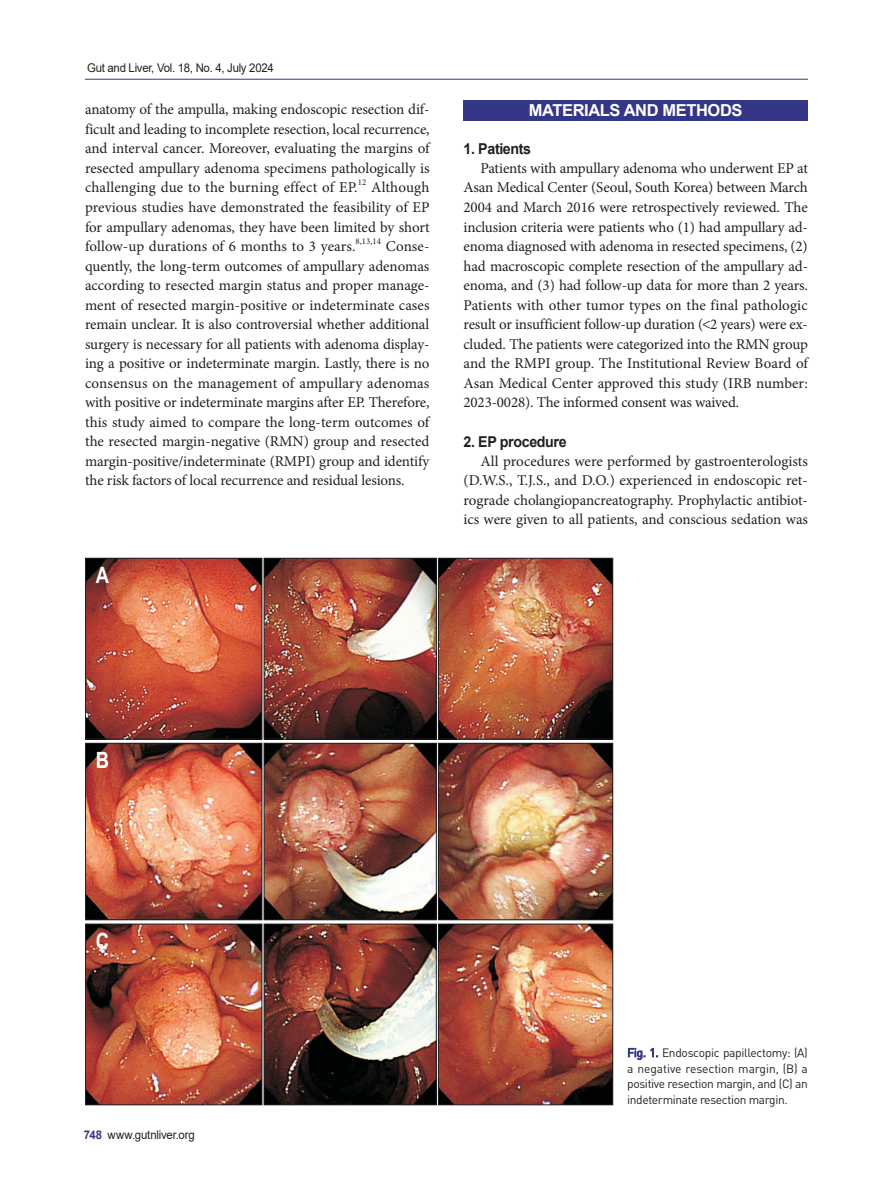
<style>
.page{position:relative;width:893px;height:1191px;background:#fff}
.page>*{position:absolute;margin:0;border:0;box-sizing:border-box;transform-origin:0 0}
.t1{font:700 22.5px "Arial Narrow";color:#fff}
.t2{font:700 16.5px "Arial";letter-spacing:-.025em;color:#fff}
.t3{font:15px/19.5px "Minion Pro";letter-spacing:-.005em;color:#231f20;text-align:justify}
.t4{font:700 15px "Arial";letter-spacing:-.025em;color:#231f20;scale:.95 1}
.t5{font:12px/15.8px "DIN Pro";letter-spacing:-.03em;color:#231f20;text-align:justify}
.t6{font:12px "Arial";letter-spacing:-.025em;color:#231f20;scale:.95 1}
.t7{font:8.7px "Minion Pro";color:#231f20}
.s1{font-family:"Batang Che"}
.s2{font-weight:700;color:#343687}
.s3{color:#343687}
</style>
<div class="page">
<hr style="left:85px;top:79px;width:723px;height:1px;background:#343687">
<div style="left:463px;top:100px;width:345px;height:21px;background:#343687"></div>
<img style="left:85px;top:558px;width:528px;height:547px">
<p class="t6" style="left:87px;top:60px;width:198px">Gut and Liver, Vol. 18, No. 4, July 2024</p>
<p class="t3" style="left:85px;top:100px;width:346px">anatomy of the ampulla, making endoscopic resection dif&shy;ficult and leading to incomplete resection, local recurrence, and interval cancer. Moreover, evaluating the margins of resected ampullary adenoma specimens pathologically is challenging due to the burning effect of EP.</p>
<p class="t7" style="left:358px;top:177px;width:10px">12</p>
<p class="t3" style="left:85px;top:178px;width:346px;text-indent:286px">Although previous studies have demonstrated the feasibility of EP for ampullary adenomas, they have been limited by short follow-up durations of 6 months to 3 years.</p>
<p class="t7" style="left:356px;top:235px;width:27px">8,13,14</p>
<p class="t3" style="left:85px;top:236px;width:346px;text-indent:301px">Conse&shy;quently, the long-term outcomes of ampullary adenomas according to resected margin status and proper manage&shy;ment of resected margin-positive or indeterminate cases remain unclear. It is also controversial whether additional surgery is necessary for all patients with adenoma display&shy;ing a positive or indeterminate margin. Lastly, there is no consensus on the management of ampullary adenomas with positive or indeterminate margins after EP. Therefore, this study aimed to compare the long-term outcomes of the resected margin-negative (RMN) group and resected margin-positive/indeterminate (RMPI) group and identify the risk factors of local recurrence and residual lesions.</p>
<h1 class="t1" style="left:96px;top:562px;width:15px">A</h1>
<p class="t2" style="left:529px;top:99px;width:215px">MATERIALS AND METHODS</p>
<p class="t4" style="left:463px;top:138px;width:73px">1. Patients</p>
<p class="t3" style="left:463px;top:158px;width:346px;text-indent:17px">Patients with ampullary adenoma who underwent EP at Asan Medical Center (Seoul, South Korea) between March 2004 and March 2016 were retrospectively reviewed. The inclusion criteria were patients who (1) had ampullary ad&shy;enoma diagnosed with adenoma in resected specimens, (2) had macroscopic complete resection of the ampullary ad&shy;enoma, and (3) had follow-up data for more than 2 years.<br>Patients with other tumor types on the final pathologic result or insufficient follow-up duration (<span class="s1">&lt;</span>2 years) were ex&shy;cluded. The patients were categorized into the RMN group and the RMPI group. The Institutional Review Board of Asan Medical Center approved this study (IRB number:<br>2023-0028). The informed consent was waived.</p>
<p class="t4" style="left:463px;top:431px;width:110px">2. EP procedure</p>
<p class="t3" style="left:463px;top:451px;width:346px;text-indent:17px">All procedures were performed by gastroenterologists (D.W.S., T.J.S., and D.O.) experienced in endoscopic ret&shy;rograde cholangiopancreatography. Prophylactic antibiot&shy;ics were given to all patients, and conscious sedation was</p>
<h1 class="t1" style="left:96px;top:747px;width:15px">B</h1>
<h1 class="t1" style="left:96px;top:928px;width:15px">C</h1>
<p class="t6" style="left:84px;top:1126px;width:118px"><span class="s2">748</span> www.gutnliver.org</p>
<p class="t5" style="left:627px;top:1044px;width:182px"><span class="s3">Fig. 1.</span> Endoscopic papillectomy: (A) a negative resection margin, (B) a positive resection margin, and (C) an indeterminate resection margin.</p>
</div>
